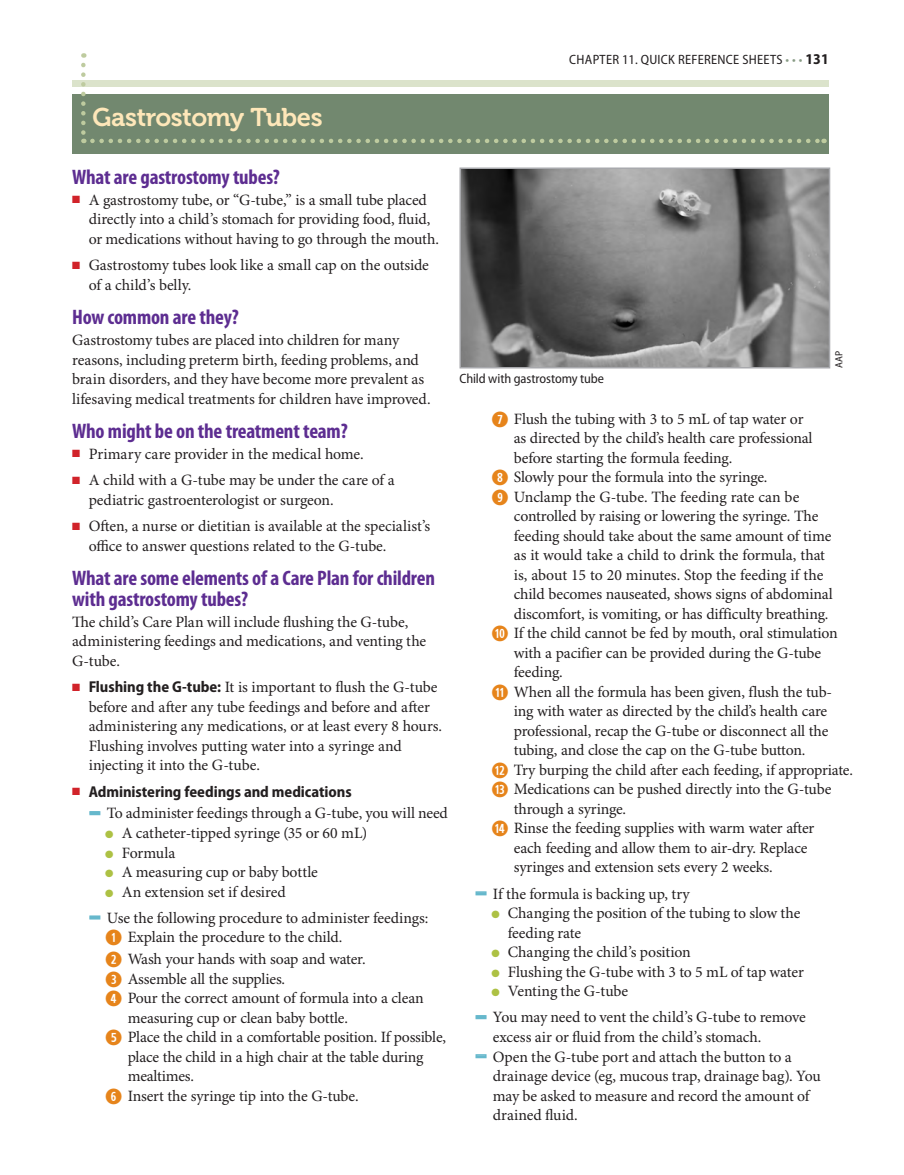
<style>
.page{position:relative;width:904px;height:1175px;background:#fff}
.page>*{position:absolute;margin:0;border:0;box-sizing:border-box;transform-origin:0 0}
.t1{font:25.5px "Museo 700";letter-spacing:-.015em;color:#fee7b9}
.t2{font:700 condensed 21px/21px "Myriad Pro";letter-spacing:-.01em;color:#5d2d91}
.t3{font:15.75px/19.5px "Minion Pro";letter-spacing:-.01em;color:#231f20}
.t4{font:700 semi-condensed 15.75px "Myriad Pro";letter-spacing:-.005em;color:#231f20}
.t5{font:semi-condensed 13.5px "Myriad Pro";letter-spacing:.015em;color:#231f20}
.t6{font:semi-condensed 13.5px "Myriad Pro";letter-spacing:-.005em;color:#231f20}
.t7{font:semi-condensed 10.5px "Myriad Pro";color:#231f20}
.s1{color:#899c86}
.s2{font-weight:700;font-size:15px}
.s3{color:#d1232a}
.s4{font-family:"Myriad Pro";font-weight:700;font-stretch:semi-condensed}
.s5{font-family:"Meta Plus";font-weight:900;font-size:19.5px;color:#66b8cc}
.s6{color:#adc144}
.s7{font-family:"Combi Numerals Ltd";font-size:21px;color:#e6841b}
</style>
<div class="page">
<div style="left:72px;top:80px;width:756px;height:7px;background:#dbe3cb"></div>
<div style="left:89px;top:811px;width:11px;height:4px;border:2px solid #66b8cc"></div>
<div style="left:89px;top:915px;width:11px;height:4px;border:2px solid #66b8cc"></div>
<div style="left:475px;top:891px;width:11px;height:4px;border:2px solid #66b8cc"></div>
<div style="left:475px;top:1015px;width:11px;height:4px;border:2px solid #66b8cc"></div>
<div style="left:475px;top:1054px;width:11px;height:4px;border:2px solid #66b8cc"></div>
<div style="left:72px;top:94px;width:756px;height:59px;background:#72886f"></div>
<svg style="left:81px;top:65px;width:5px;height:78px"></svg>
<svg style="left:92px;top:139px;width:732px;height:4px"></svg>
<img style="left:462px;top:170px;width:365px;height:195px">
<div style="left:459px;top:167px;width:371px;height:201px;border:2px solid #a8a9ad"></div>
<p class="t5" style="left:569px;top:53px;width:261px">CHAPTER 11. QUICK REFERENCE SHEETS <span class="s1">• • •</span> <span class="s2">131</span></p>
<h1 class="t1" style="left:92px;top:103px;width:232px">Gastrostomy Tubes</h1>
<h2 class="t2" style="left:72px;top:167px;width:209px">What are gastrostomy tubes?</h2>
<p class="t3" style="left:89px;top:191px;width:352px;text-indent:-16px"><span class="s3">■</span> A gastrostomy tube, or “G-tube,” is a small tube placed directly into a child’s stomach for providing food, fluid, or medications without having to go through the mouth.</p>
<p class="t3" style="left:89px;top:256px;width:342px;text-indent:-16px"><span class="s3">■</span> Gastrostomy tubes look like a small cap on the outside of a child’s belly.</p>
<h2 class="t2" style="left:72px;top:307px;width:168px">How common are they?</h2>
<p class="t3" style="left:72px;top:331px;width:360px">Gastrostomy tubes are placed into children for many reasons, including preterm birth, feeding problems, and brain disorders, and they have become more prevalent as lifesaving medical treatments for children have improved.</p>
<h2 class="t2" style="left:72px;top:421px;width:277px">Who might be on the treatment team?</h2>
<p class="t3" style="left:72px;top:445px;width:293px"><span class="s3">■</span> Primary care provider in the medical home.</p>
<p class="t3" style="left:89px;top:471px;width:307px;text-indent:-16px"><span class="s3">■</span> A child with a G-tube may be under the care of a pediatric gastroenterologist or surgeon.</p>
<p class="t3" style="left:89px;top:517px;width:343px;text-indent:-16px"><span class="s3">■</span> Often, a nurse or dietitian is available at the specialist’s office to answer questions related to the G-tube.</p>
<h2 class="t2" style="left:72px;top:568px;width:364px">What are some elements of a Care Plan for children with gastrostomy tubes?</h2>
<p class="t3" style="left:72px;top:612px;width:355px">The child’s Care Plan will include flushing the G-tube, administering feedings and medications, and venting the<br>G-tube.</p>
<p class="t3" style="left:89px;top:678px;width:355px;text-indent:-16px"><span class="s3">■</span> <span class="s4">Flushing the G-tube:</span> It is important to flush the G-tube before and after any tube feedings and before and after administering any medications, or at least every 8 hours.<br>Flushing involves putting water into a syringe and injecting it into the G-tube.</p>
<p class="t4" style="left:72px;top:782px;width:281px"><span class="s3">■</span> Administering feedings and medications</p>
<p class="t3" style="left:90px;top:804px;width:359px"><span class="s5">–</span> To administer feedings through a G-tube, you will need</p>
<p class="t3" style="left:105px;top:823px;width:263px"><span class="s6">●</span> A catheter-tipped syringe (35 or 60 mL)</p>
<p class="t3" style="left:105px;top:843px;width:72px"><span class="s6">●</span> Formula</p>
<p class="t3" style="left:105px;top:862px;width:214px"><span class="s6">●</span> A measuring cup or baby bottle</p>
<p class="t3" style="left:105px;top:882px;width:182px"><span class="s6">●</span> An extension set if desired</p>
<p class="t3" style="left:105px;top:908px;width:324px;text-indent:-15px"><span class="s5">–</span> Use the following procedure to administer feedings:<br><span class="s7">➊</span> Explain the procedure to the child.</p>
<p class="t3" style="left:105px;top:950px;width:262px"><span class="s7">➋</span> Wash your hands with soap and water.</p>
<p class="t3" style="left:105px;top:969px;width:181px"><span class="s7">➌</span> Assemble all the supplies.</p>
<p class="t3" style="left:105px;top:989px;width:320px"><span class="s7">➍</span> Pour the correct amount of formula into a clean</p>
<p class="t3" style="left:128px;top:1008px;width:222px">measuring cup or clean baby bottle.</p>
<p class="t3" style="left:105px;top:1028px;width:342px"><span class="s7">➎</span> Place the child in a comfortable position. If possible,</p>
<p class="t3" style="left:128px;top:1047px;width:297px">place the child in a high chair at the table during</p>
<p class="t3" style="left:128px;top:1067px;width:68px">mealtimes.</p>
<p class="t3" style="left:105px;top:1086px;width:255px"><span class="s7">➏</span> Insert the syringe tip into the G-tube.</p>
<p class="t6" style="left:459px;top:371px;width:146px">Child with gastrostomy tube</p>
<p class="t7" style="left:833px;top:368px;width:19px;rotate:-90deg">AAP</p>
<p class="t3" style="left:491px;top:409px;width:313px"><span class="s7">➐</span> Flush the tubing with 3 to 5 mL of tap water or</p>
<p class="t3" style="left:513px;top:429px;width:300px">as directed by the child’s health care professional</p>
<p class="t3" style="left:513px;top:448px;width:220px">before starting the formula feeding.</p>
<p class="t3" style="left:491px;top:468px;width:277px"><span class="s7">➑</span> Slowly pour the formula into the syringe.</p>
<p class="t3" style="left:491px;top:487px;width:309px"><span class="s7">➒</span> Unclamp the G-tube. The feeding rate can be</p>
<p class="t3" style="left:513px;top:507px;width:306px">controlled by raising or lowering the syringe. The</p>
<p class="t3" style="left:513px;top:526px;width:319px">feeding should take about the same amount of time</p>
<p class="t3" style="left:513px;top:546px;width:313px">as it would take a child to drink the formula, that</p>
<p class="t3" style="left:513px;top:565px;width:311px">is, about 15 to 20 minutes. Stop the feeding if the</p>
<p class="t3" style="left:513px;top:585px;width:320px">child becomes nauseated, shows signs of abdominal</p>
<p class="t3" style="left:513px;top:604px;width:316px">discomfort, is vomiting, or has difficulty breathing.</p>
<p class="t3" style="left:491px;top:624px;width:348px"><span class="s7">➓</span> If the child cannot be fed by mouth, oral stimulation</p>
<p class="t3" style="left:513px;top:643px;width:309px">with a pacifier can be provided during the G-tube</p>
<p class="t3" style="left:513px;top:663px;width:50px">feeding.</p>
<p class="t3" style="left:491px;top:682px;width:342px"><span class="s7">⓫</span> When all the formula has been given, flush the tub-</p>
<p class="t3" style="left:513px;top:702px;width:315px">ing with water as directed by the child’s health care</p>
<p class="t3" style="left:513px;top:721px;width:316px">professional, recap the G-tube or disconnect all the</p>
<p class="t3" style="left:513px;top:741px;width:293px">tubing, and close the cap on the G-tube button.</p>
<p class="t3" style="left:491px;top:760px;width:363px"><span class="s7">⓬</span> Try burping the child after each feeding, if appropriate.</p>
<p class="t3" style="left:491px;top:780px;width:341px"><span class="s7">⓭</span> Medications can be pushed directly into the G-tube</p>
<p class="t3" style="left:513px;top:799px;width:114px">through a syringe.</p>
<p class="t3" style="left:491px;top:819px;width:324px"><span class="s7">⓮</span> Rinse the feeding supplies with warm water after</p>
<p class="t3" style="left:513px;top:838px;width:295px">each feeding and allow them to air-dry. Replace</p>
<p class="t3" style="left:513px;top:858px;width:260px">syringes and extension sets every 2 weeks.</p>
<p class="t3" style="left:476px;top:884px;width:215px"><span class="s5">–</span> If the formula is backing up, try</p>
<p class="t3" style="left:507px;top:903px;width:294px;text-indent:-17px"><span class="s6">●</span> Changing the position of the tubing to slow the feeding rate</p>
<p class="t3" style="left:491px;top:942px;width:201px"><span class="s6">●</span> Changing the child’s position</p>
<p class="t3" style="left:491px;top:962px;width:314px"><span class="s6">●</span> Flushing the G-tube with 3 to 5 mL of tap water</p>
<p class="t3" style="left:491px;top:981px;width:138px"><span class="s6">●</span> Venting the G-tube</p>
<p class="t3" style="left:492px;top:1008px;width:314px;text-indent:-16px"><span class="s5">–</span> You may need to vent the child’s G-tube to remove excess air or fluid from the child’s stomach.</p>
<p class="t3" style="left:492px;top:1047px;width:329px;text-indent:-16px"><span class="s5">–</span> Open the G-tube port and attach the button to a drainage device (eg, mucous trap, drainage bag). You may be asked to measure and record the amount of drained fluid.</p>
</div>
